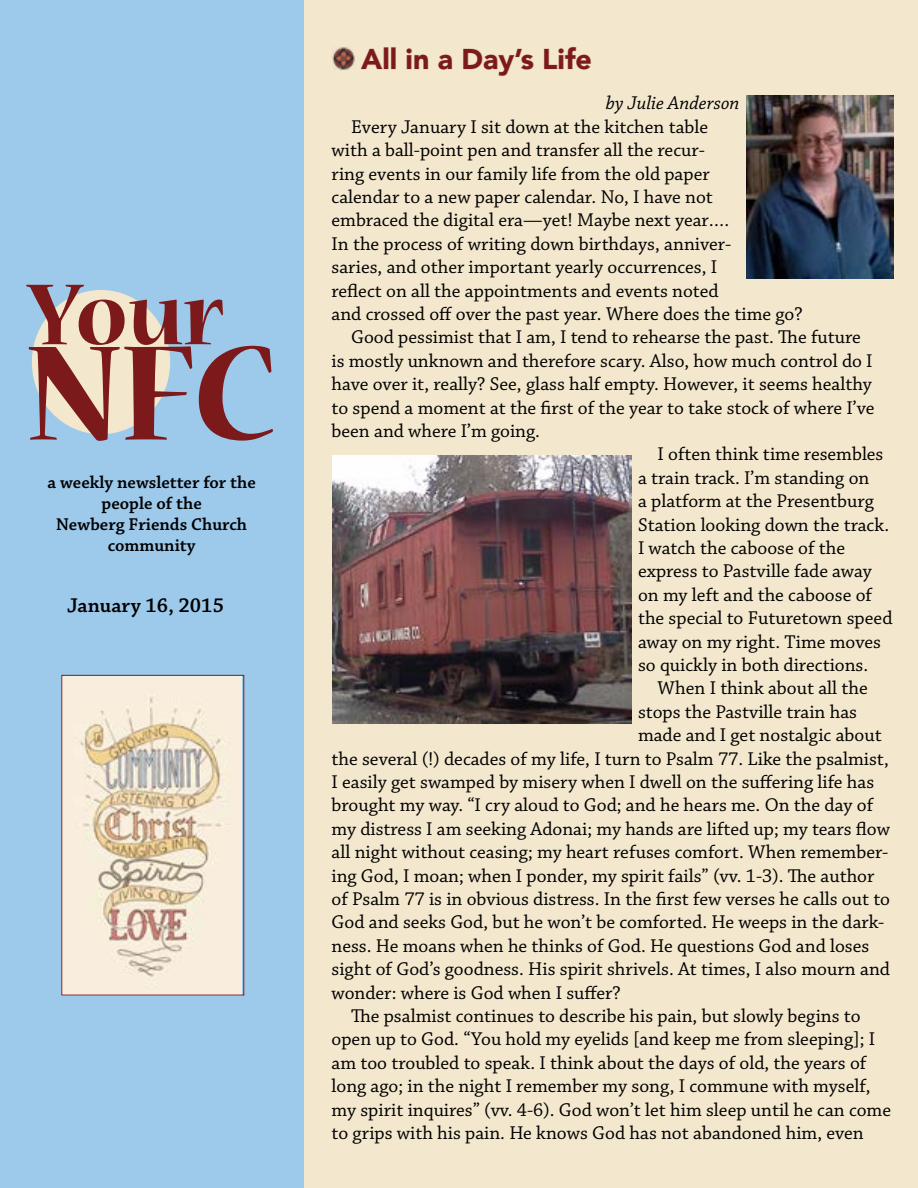
<style>
.page{position:relative;width:918px;height:1188px;background:#fff}
.page>*{position:absolute;margin:0;border:0;box-sizing:border-box;transform-origin:0 0}
.t1{font:700 150px "Nueva Std";color:#7c1a1b}
.t2{font:700 96.3px "Nueva Std";color:#7c1a1b}
.t3{font:900 28.5px "Avenir";color:#7c1a1b}
.t4{font:600 21px "Chaparral Pro";color:#000}
.t5{font:19.5px "Chaparral Pro";color:#000}
.t6{font:italic 19.5px "Chaparral Pro";color:#000}
.t7{font:600 18px/21px "Chaparral Pro";color:#000;text-align:center}
</style>
<div class="page">
<div style="left:0;top:0;width:306px;height:1188px;background:#9dc9eb"></div>
<img style="left:63px;top:677px;width:179px;height:316px">
<div style="left:61px;top:675px;width:183px;height:320px;border:1px solid #7c1a1b"></div>
<div style="left:304px;top:0;width:614px;height:1188px;background:#f3e7cd"></div>
<div style="left:32px;top:290px;width:138px;height:144px;background:#f3e7cd;border-radius:50%"></div>
<svg style="left:361px;top:48px;width:22px;height:22px"></svg>
<div style="left:384px;top:47px;width:4px;height:22px;border:1px solid #e4cbb1"></div>
<div style="left:391px;top:47px;width:5px;height:22px;border:1px solid #e4cbb1"></div>
<svg style="left:406px;top:48px;width:23px;height:22px"></svg>
<svg style="left:438px;top:54px;width:15px;height:16px"></svg>
<svg style="left:463px;top:48px;width:71px;height:28px"></svg>
<svg style="left:544px;top:46px;width:47px;height:24px"></svg>
<img style="left:332px;top:47px;width:23px;height:23px">
<img style="left:746px;top:95px;width:147px;height:184px">
<img style="left:333px;top:455px;width:298px;height:269px">
<h2 class="t2" style="left:27px;top:270px;width:198px">Your</h2>
<h1 class="t1" style="left:27px;top:325px;width:251px">NFC</h1>
<p class="t7" style="left:48px;top:472px;width:210px">a weekly newsletter for the people of the<br>Newberg Friends Church community</p>
<p class="t4" style="left:67px;top:594px;width:158px">January 16, 2015</p>
<h3 class="t3" style="left:361px;top:35px;width:232px">All in a Day’s Life</h3>
<p class="t6" style="left:606px;top:93px;width:135px">by Julie Anderson</p>
<p class="t5" style="left:351px;top:116px;width:359px">Every January I sit down at the kitchen table</p>
<p class="t5" style="left:332px;top:139px;width:375px">with a ball-point pen and transfer all the recur-</p>
<p class="t5" style="left:332px;top:163px;width:380px">ring events in our family life from the old paper</p>
<p class="t5" style="left:332px;top:186px;width:383px">calendar to a new paper calendar. No, I have not</p>
<p class="t5" style="left:332px;top:209px;width:399px">embraced the digital era—yet! Maybe next year….</p>
<p class="t5" style="left:332px;top:233px;width:401px">In the process of writing down birthdays, anniver-</p>
<p class="t5" style="left:332px;top:256px;width:387px">saries, and other important yearly occurrences, I</p>
<p class="t5" style="left:332px;top:280px;width:389px">reflect on all the appointments and events noted</p>
<p class="t5" style="left:332px;top:303px;width:473px">and crossed off over the past year. Where does the time go?</p>
<p class="t5" style="left:351px;top:326px;width:511px">Good pessimist that I am, I tend to rehearse the past. The future</p>
<p class="t5" style="left:332px;top:350px;width:543px">is mostly unknown and therefore scary. Also, how much control do I</p>
<p class="t5" style="left:332px;top:373px;width:542px">have over it, really? See, glass half empty. However, it seems healthy</p>
<p class="t5" style="left:332px;top:397px;width:545px">to spend a moment at the first of the year to take stock of where I’ve</p>
<p class="t5" style="left:332px;top:420px;width:210px">been and where I’m going.</p>
<p class="t5" style="left:658px;top:443px;width:227px">I often think time resembles</p>
<p class="t5" style="left:638px;top:467px;width:233px">a train track. I’m standing on</p>
<p class="t5" style="left:638px;top:490px;width:237px">a platform at the Presentburg</p>
<p class="t5" style="left:638px;top:514px;width:253px">Station looking down the track.</p>
<p class="t5" style="left:638px;top:537px;width:209px">I watch the caboose of the</p>
<p class="t5" style="left:638px;top:560px;width:235px">express to Pastville fade away</p>
<p class="t5" style="left:638px;top:584px;width:236px">on my left and the caboose of</p>
<p class="t5" style="left:638px;top:607px;width:256px">the special to Futuretown speed</p>
<p class="t5" style="left:638px;top:631px;width:245px">away on my right. Time moves</p>
<p class="t5" style="left:638px;top:654px;width:232px">so quickly in both directions.</p>
<p class="t5" style="left:658px;top:677px;width:212px">When I think about all the</p>
<p class="t5" style="left:638px;top:701px;width:221px">stops the Pastville train has</p>
<p class="t5" style="left:638px;top:724px;width:245px">made and I get nostalgic about</p>
<p class="t5" style="left:332px;top:748px;width:559px">the several (!) decades of my life, I turn to Psalm 77. Like the psalmist,</p>
<p class="t5" style="left:332px;top:771px;width:544px">I easily get swamped by misery when I dwell on the suffering life has</p>
<p class="t5" style="left:332px;top:794px;width:543px">brought my way. “I cry aloud to God; and he hears me. On the day of</p>
<p class="t5" style="left:332px;top:818px;width:560px">my distress I am seeking Adonai; my hands are lifted up; my tears flow</p>
<p class="t5" style="left:332px;top:841px;width:558px">all night without ceasing; my heart refuses comfort. When remember-</p>
<p class="t5" style="left:332px;top:865px;width:544px">ing God, I moan; when I ponder, my spirit fails” (vv. 1-3). The author</p>
<p class="t5" style="left:332px;top:888px;width:560px">of Psalm 77 is in obvious distress. In the first few verses he calls out to</p>
<p class="t5" style="left:332px;top:911px;width:554px">God and seeks God, but he won’t be comforted. He weeps in the dark-</p>
<p class="t5" style="left:332px;top:935px;width:539px">ness. He moans when he thinks of God. He questions God and loses</p>
<p class="t5" style="left:332px;top:958px;width:560px">sight of God’s goodness. His spirit shrivels. At times, I also mourn and</p>
<p class="t5" style="left:332px;top:982px;width:291px">wonder: where is God when I suffer?</p>
<p class="t5" style="left:351px;top:1005px;width:511px">The psalmist continues to describe his pain, but slowly begins to</p>
<p class="t5" style="left:332px;top:1028px;width:545px">open up to God. “You hold my eyelids [and keep me from sleeping]; I</p>
<p class="t5" style="left:332px;top:1052px;width:536px">am too troubled to speak. I think about the days of old, the years of</p>
<p class="t5" style="left:332px;top:1075px;width:541px">long ago; in the night I remember my song, I commune with myself,</p>
<p class="t5" style="left:332px;top:1099px;width:561px">my spirit inquires” (vv. 4-6). God won’t let him sleep until he can come</p>
<p class="t5" style="left:332px;top:1122px;width:534px">to grips with his pain. He knows God has not abandoned him, even</p>
</div>
